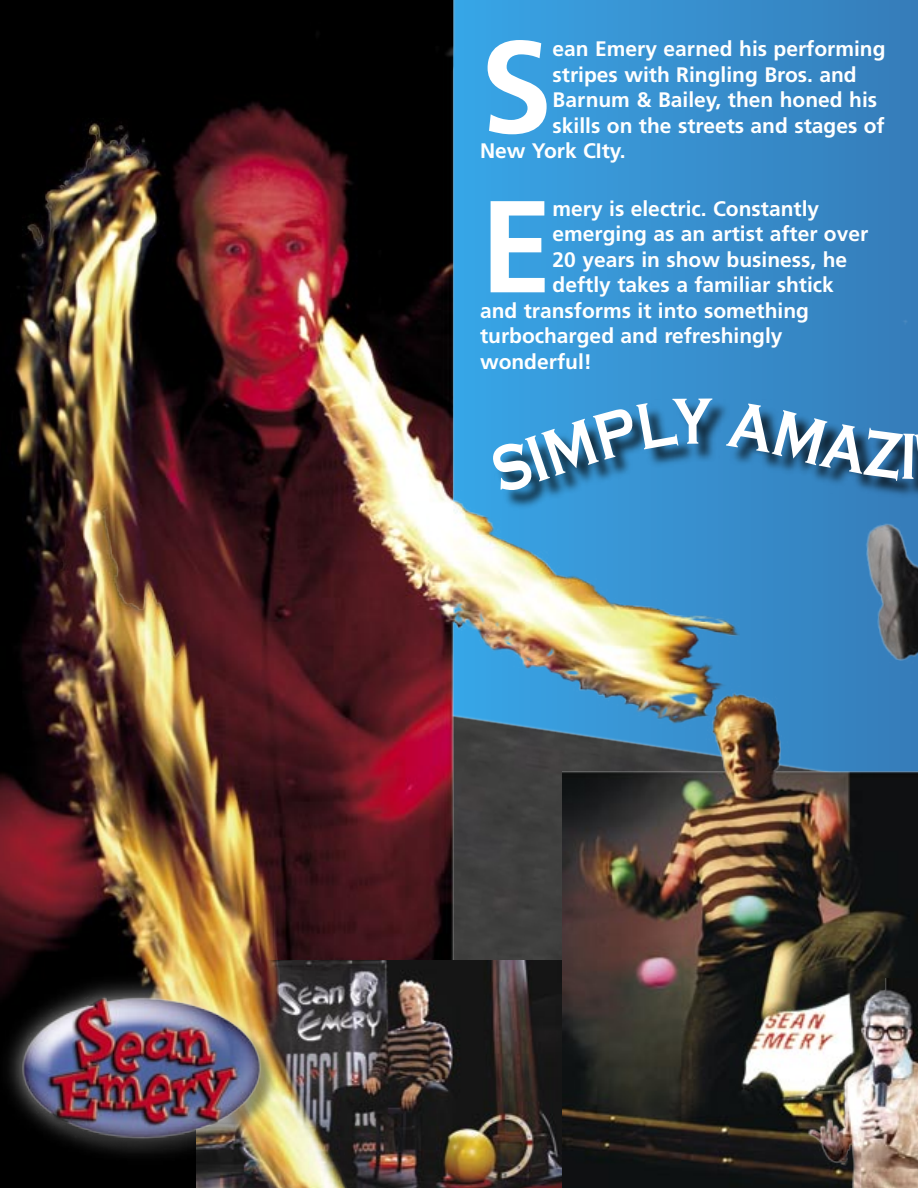
<style>
.page{position:relative;width:918px;height:1188px;background:#fff}
.page>*{position:absolute;margin:0;border:0;box-sizing:border-box;transform-origin:0 0}
.t1{font:700 130.65px "Frutiger";color:#fff}
.t2{font:700 67.5px "Copperplate Gothic";color:#fff;scale:.8 1}
.t3{font:700 21px "Frutiger";color:#fff}
</style>
<div class="page">
<div style="left:441px;top:0;width:477px;height:1188px;background:#3686c3"></div>
<img style="left:866px;top:320px;width:52px;height:341px">
<img style="left:364px;top:0;width:374px;height:960px">
<img style="left:364px;top:960px;width:199px;height:228px">
<img style="left:563px;top:662px;width:355px;height:526px">
<img style="left:801px;top:978px;width:117px;height:210px">
<img style="left:0;top:0;width:364px;height:1188px">
<div style="left:0;top:970px;width:287px;height:195px;background:#fff;opacity:.75"></div>
<img style="left:0;top:986px;width:276px;height:175px">
<div style="left:494px;top:399px;width:424px;height:112px;background:#000;opacity:.75"></div>
<svg style="left:488px;top:398px;width:190px;height:96px"></svg>
<svg style="left:726px;top:400px;width:189px;height:81px"></svg>
<h1 class="t1" style="left:480px;top:11px;width:74px">S</h1>
<p class="t3" style="left:553px;top:37px;width:334px">ean Emery earned his performing</p>
<p class="t3" style="left:553px;top:62px;width:306px">stripes with Ringling Bros. and</p>
<p class="t3" style="left:553px;top:88px;width:326px">Barnum &amp; Bailey, then honed his</p>
<p class="t3" style="left:553px;top:113px;width:334px">skills on the streets and stages of</p>
<p class="t3" style="left:480px;top:139px;width:147px">New York CIty.</p>
<h1 class="t1" style="left:480px;top:170px;width:74px">E</h1>
<p class="t3" style="left:553px;top:196px;width:268px">mery is electric. Constantly</p>
<p class="t3" style="left:553px;top:222px;width:317px">emerging as an artist after over</p>
<p class="t3" style="left:553px;top:247px;width:296px">20 years in show business, he</p>
<p class="t3" style="left:553px;top:273px;width:283px">deftly takes a familiar shtick</p>
<p class="t3" style="left:480px;top:298px;width:331px">and transforms it into something</p>
<p class="t3" style="left:480px;top:324px;width:304px">turbocharged and refreshingly</p>
<p class="t3" style="left:480px;top:349px;width:114px">wonderful!</p>
<h2 class="t2" style="left:673px;top:384px;width:50px">Y</h2>
</div>
